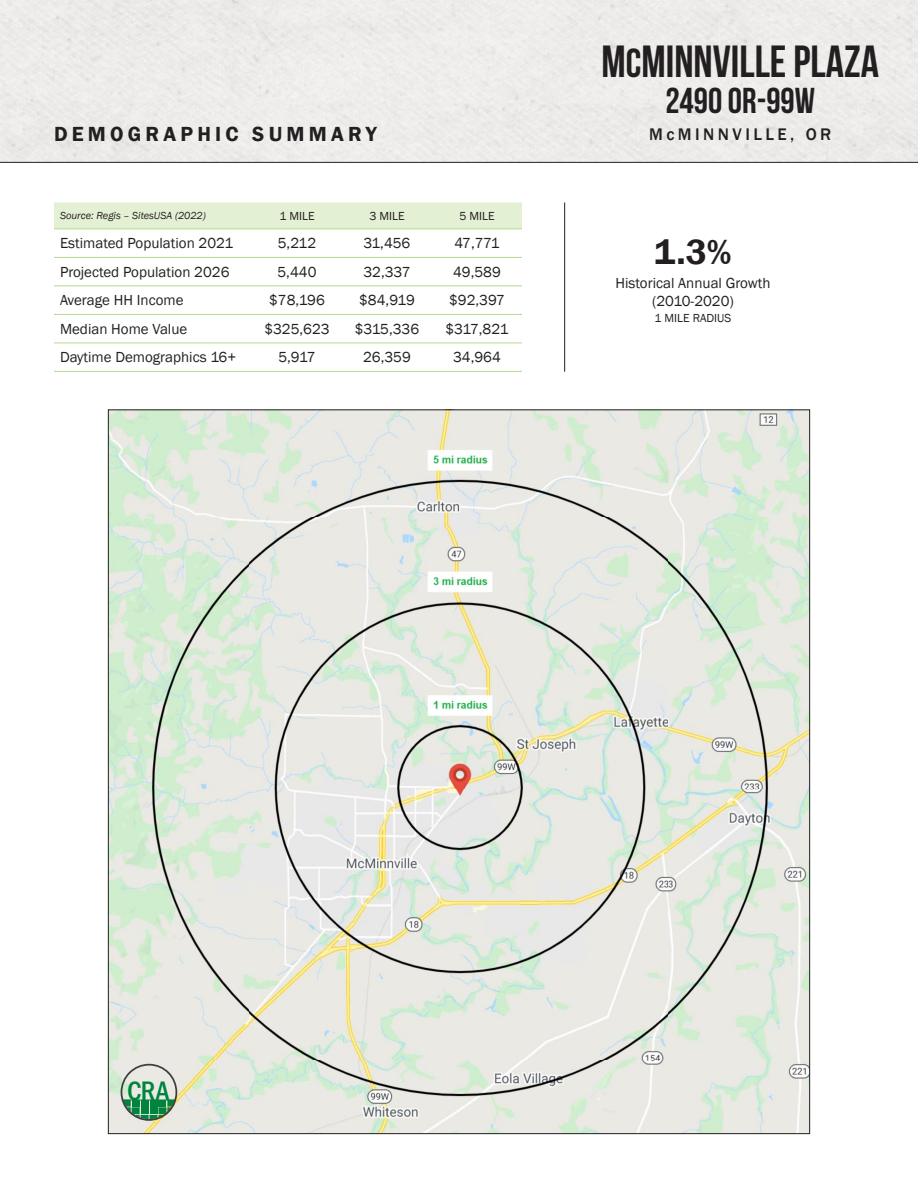
<style>
.page{position:relative;width:918px;height:1188px;background:#fff}
.page>*{position:absolute;margin:0;border:0;box-sizing:border-box;transform-origin:0 0}
.t1{font:45px "Bebas Neue";color:#231f20}
.t2{font:36px "Bebas Neue";color:#231f20}
.t3{font:600 36px "Franklin Gothic";color:#231f20}
.t4{font:500 condensed 27.75px "Franklin Gothic";color:#00843d}
.t5{font:600 21px "Franklin Gothic";letter-spacing:.2em;color:#231f20}
.t6{font:500 17.25px "Franklin Gothic";letter-spacing:.2em;color:#231f20}
.body{font:15px/18px "Franklin Gothic";color:#231f20;text-align:center}
.body-2{font:12px "Franklin Gothic";color:#231f20}
.t7{font:italic 10.5px "Franklin Gothic";color:#231f20}
.s1{font-size:40.5px}
.s2{font-size:27.45px}
</style>
<div class="page">
<img style="left:108px;top:409px;width:702px;height:723px">
<svg style="left:121px;top:1064px;width:56px;height:57px;background:#aac4b1"></svg>
<hr style="left:564px;top:202px;width:1px;height:170px;background:#231f20">
<svg style="left:54px;top:202px;width:468px;height:55px"></svg>
<svg style="left:54px;top:285px;width:468px;height:58px"></svg>
<hr style="left:54px;top:229px;width:198px;height:1px;background:#b3da93">
<hr style="left:252px;top:229px;width:90px;height:1px;background:#b3da93">
<hr style="left:342px;top:229px;width:90px;height:1px;background:#b3da93">
<hr style="left:432px;top:229px;width:90px;height:1px;background:#b3da93">
<hr style="left:54px;top:257px;width:198px;height:1px;background:#b3da93">
<hr style="left:54px;top:286px;width:198px;height:1px;background:#b3da93">
<hr style="left:252px;top:257px;width:90px;height:1px;background:#b3da93">
<hr style="left:252px;top:286px;width:90px;height:1px;background:#b3da93">
<hr style="left:342px;top:257px;width:90px;height:1px;background:#b3da93">
<hr style="left:342px;top:286px;width:90px;height:1px;background:#b3da93">
<hr style="left:432px;top:257px;width:90px;height:1px;background:#b3da93">
<hr style="left:432px;top:286px;width:90px;height:1px;background:#b3da93">
<hr style="left:54px;top:314px;width:198px;height:1px;background:#b3da93">
<hr style="left:54px;top:343px;width:198px;height:1px;background:#b3da93">
<hr style="left:54px;top:371px;width:198px;height:1px;background:#b3da93">
<hr style="left:252px;top:314px;width:90px;height:1px;background:#b3da93">
<hr style="left:252px;top:343px;width:90px;height:1px;background:#b3da93">
<hr style="left:252px;top:371px;width:90px;height:1px;background:#b3da93">
<hr style="left:342px;top:314px;width:90px;height:1px;background:#b3da93">
<hr style="left:342px;top:343px;width:90px;height:1px;background:#b3da93">
<hr style="left:342px;top:371px;width:90px;height:1px;background:#b3da93">
<hr style="left:432px;top:314px;width:90px;height:1px;background:#b3da93">
<hr style="left:432px;top:343px;width:90px;height:1px;background:#b3da93">
<hr style="left:432px;top:371px;width:90px;height:1px;background:#b3da93">
<hr style="left:0;top:162px;width:918px;height:1px;background:#231f20">
<p class="t5" style="left:54px;top:121px;width:324px">DEMOGRAPHIC SUMMARY</p>
<p class="t7" style="left:60px;top:209px;width:147px">Source: Regis – SitesUSA (2022)</p>
<p class="body-2" style="left:279px;top:208px;width:37px">1 MILE</p>
<p class="body-2" style="left:369px;top:208px;width:37px">3 MILE</p>
<p class="body-2" style="left:459px;top:208px;width:37px">5 MILE</p>
<p class="body" style="left:60px;top:235px;width:175px">Estimated Population 2021</p>
<p class="body" style="left:278px;top:235px;width:40px">5,212</p>
<p class="body" style="left:364px;top:235px;width:48px">31,456</p>
<p class="body" style="left:454px;top:235px;width:47px">47,771</p>
<p class="body" style="left:60px;top:263px;width:171px">Projected Population 2026</p>
<p class="body" style="left:277px;top:263px;width:41px">5,440</p>
<p class="body" style="left:364px;top:263px;width:48px">32,337</p>
<p class="body" style="left:453px;top:263px;width:49px">49,589</p>
<p class="body" style="left:60px;top:292px;width:125px">Average HH Income</p>
<p class="body" style="left:269px;top:292px;width:57px">$78,196</p>
<p class="body" style="left:359px;top:292px;width:57px">$84,919</p>
<p class="body" style="left:449px;top:292px;width:57px">$92,397</p>
<p class="body" style="left:60px;top:320px;width:129px">Median Home Value</p>
<p class="body" style="left:264px;top:320px;width:67px">$325,623</p>
<p class="body" style="left:355px;top:320px;width:66px">$315,336</p>
<p class="body" style="left:445px;top:320px;width:65px">$317,821</p>
<p class="body" style="left:60px;top:349px;width:178px">Daytime Demographics 16+</p>
<p class="body" style="left:278px;top:349px;width:39px">5,917</p>
<p class="body" style="left:363px;top:349px;width:49px">26,359</p>
<p class="body" style="left:453px;top:349px;width:49px">34,964</p>
<p class="t1" style="left:602px;top:36px;width:279px">M<span class="s1">C</span>MINNVILLE PLAZA</p>
<p class="t2" style="left:665px;top:80px;width:151px">2490 OR-99W</p>
<p class="t6" style="left:649px;top:124px;width:184px">McMINNVILLE, OR</p>
<p class="t3" style="left:654px;top:230px;width:79px">1.3%</p>
<p class="body" style="left:616px;top:275px;width:156px">Historical Annual Growth (2010-2020)</p>
<p class="body-2" style="left:655px;top:310px;width:78px">1 MILE RADIUS</p>
<p class="t4" style="left:127px;top:1073px;width:44px"><span class="s2">C</span>RA</p>
</div>
